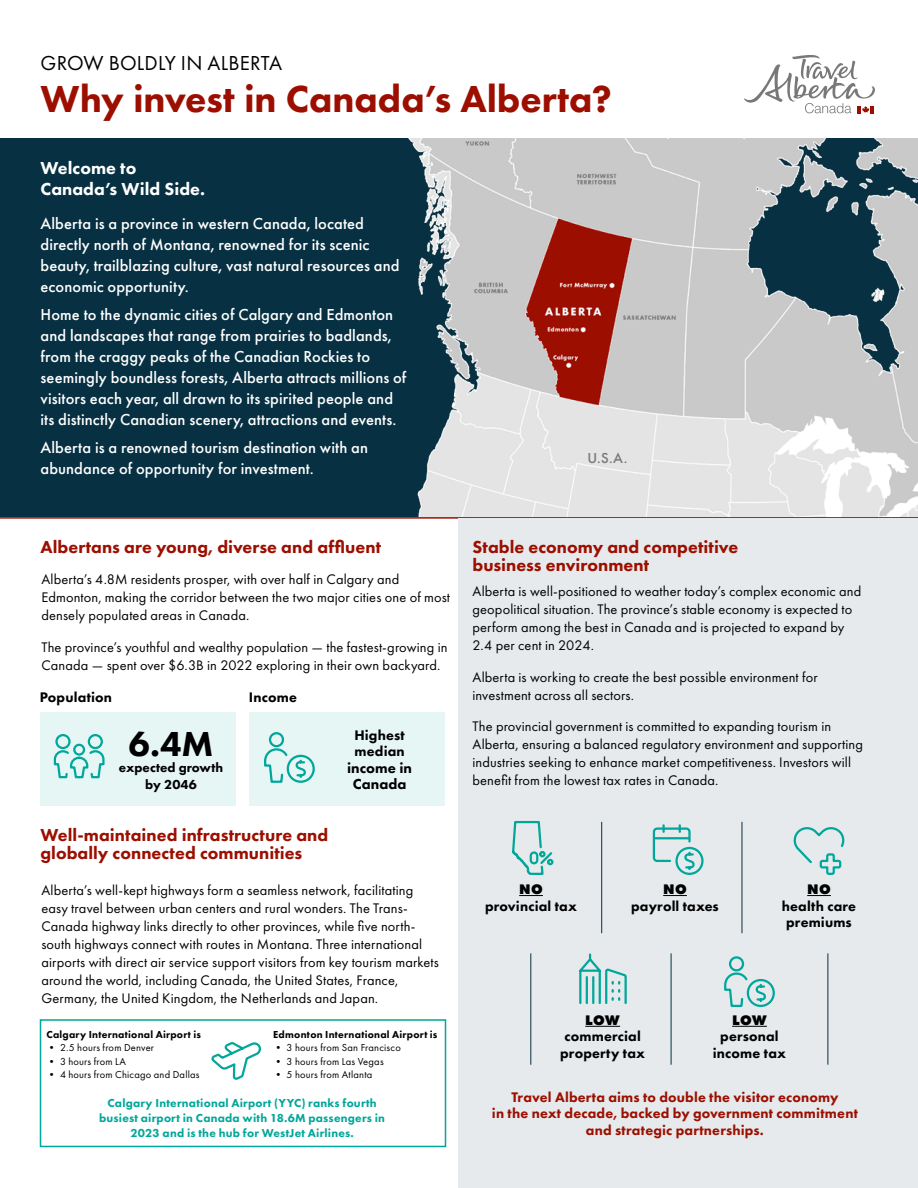
<style>
.page{position:relative;width:918px;height:1188px;background:#fff}
.page>*{position:absolute;margin:0;border:0;box-sizing:border-box;transform-origin:0 0}
.t1{font:800 39px "Futura PT";color:#9c0f00}
.t2{font:800 36px "Futura PT";color:#000}
.t3{font:21px "Futura PT";letter-spacing:.01em;color:#000}
.t4{font:800 18px/18px "Futura PT";letter-spacing:.005em;color:#9c0f00}
.t5{font:800 18px/21px "Futura PT";color:#fff}
.t6{font:500 16.5px/21px "Futura PT";letter-spacing:.005em;color:#fff}
.t7{font:800 15px/16.5px "Futura PT";color:#000;text-align:center}
.t8{font:500 15px "Futura PT";color:#787878}
.t9{font:14.4px/18px "Futura PT";letter-spacing:.01em;color:#000}
.t10{font:800 14.4px/16.5px "Futura PT";letter-spacing:.01em;color:#9c0f00;text-align:center}
.t11{font:800 14.4px/16.5px "Futura PT";letter-spacing:.01em;color:#000}
.t12{font:800 14.4px "Futura PT";letter-spacing:.025em;color:#000}
.t13{font:800 13.5px/16.5px "Futura PT";color:#000;text-align:center}
.t14{font:800 12px/15px "Futura PT";letter-spacing:.02em;color:#00a79a;text-align:center}
.t15{font:10.5px "Futura PT";letter-spacing:.02em;color:#000}
.t16{font:800 10.5px "Futura PT";letter-spacing:.02em;color:#000}
.s1{font-weight:800}
</style>
<div class="page">
<div style="left:0;top:138px;width:918px;height:379px;background:#073142"></div>
<img style="left:408px;top:138px;width:510px;height:379px">
<hr style="left:0;top:517px;width:918px;height:2px;background:#9c0f00">
<div style="left:458px;top:519px;width:460px;height:669px;background:#e6eaec"></div>
<div style="left:40px;top:712px;width:196px;height:94px;background:#e6f6f5"></div>
<div style="left:249px;top:712px;width:196px;height:94px;background:#e6f6f5"></div>
<div style="left:40px;top:1019px;width:406px;height:128px;border:2px solid #00a79a"></div>
<svg style="left:652px;top:825px;width:52px;height:50px"></svg>
<svg style="left:579px;top:953px;width:48px;height:51px"></svg>
<svg style="left:724px;top:956px;width:51px;height:52px"></svg>
<svg style="left:793px;top:827px;width:52px;height:48px"></svg>
<svg style="left:512px;top:820px;width:42px;height:55px"></svg>
<svg style="left:519px;top:895px;width:24px;height:1px"></svg>
<svg style="left:663px;top:895px;width:24px;height:1px"></svg>
<svg style="left:807px;top:895px;width:24px;height:1px"></svg>
<hr style="left:585px;top:1026px;width:35px;height:1px;background:#000">
<hr style="left:732px;top:1026px;width:35px;height:1px;background:#000">
<svg style="left:744px;top:55px;width:131px;height:58px"></svg>
<svg style="left:212px;top:1042px;width:49px;height:106px"></svg>
<hr style="left:671px;top:953px;width:1px;height:112px;background:#073142">
<hr style="left:742px;top:822px;width:1px;height:111px;background:#073142">
<hr style="left:530px;top:953px;width:1px;height:112px;background:#073142">
<hr style="left:601px;top:822px;width:1px;height:111px;background:#073142">
<hr style="left:828px;top:953px;width:1px;height:112px;background:#073142">
<svg style="left:53px;top:734px;width:52px;height:45px"></svg>
<svg style="left:264px;top:732px;width:51px;height:51px"></svg>
<h3 class="t3" style="left:41px;top:51px;width:243px">GROW BOLDLY IN ALBERTA</h3>
<h1 class="t1" style="left:40px;top:75px;width:573px">Why invest in Canada’s Alberta?</h1>
<p class="t5" style="left:40px;top:157px;width:166px">Welcome to<br>Canada’s Wild Side.</p>
<p class="t6" style="left:40px;top:213px;width:361px">Alberta is a province in western Canada, located directly north of Montana, renowned for its scenic beauty, trailblazing culture, vast natural resources and economic opportunity.</p>
<p class="t6" style="left:40px;top:304px;width:367px">Home to the dynamic cities of Calgary and Edmonton and landscapes that range from prairies to badlands, from the craggy peaks of the Canadian Rockies to seemingly boundless forests, Alberta attracts millions of visitors each year, all drawn to its spirited people and its distinctly Canadian scenery, attractions and events.</p>
<p class="t6" style="left:40px;top:437px;width:329px">Alberta is a renowned tourism destination with an abundance of opportunity for investment.</p>
<p class="t8" style="left:588px;top:449px;width:41px">U.S.A.</p>
<p class="t4" style="left:40px;top:538px;width:342px">Albertans are young, diverse and affluent</p>
<p class="t9" style="left:41px;top:570px;width:410px">Alberta’s 4.8M residents prosper, with over half in Calgary and<br>Edmonton, making the corridor between the two major cities one of most densely populated areas in Canada.</p>
<p class="t9" style="left:41px;top:638px;width:408px">The province’s youthful and wealthy population — the fastest-growing in<br>Canada — spent over $6.3B in 2022 exploring in their own backyard.</p>
<p class="t11" style="left:40px;top:689px;width:74px">Population</p>
<p class="t11" style="left:249px;top:689px;width:50px">Income</p>
<h2 class="t2" style="left:128px;top:721px;width:87px">6.4M</h2>
<p class="t13" style="left:119px;top:759px;width:106px">expected growth by 2046</p>
<p class="t4" style="left:40px;top:826px;width:289px">Well-maintained infrastructure and globally connected communities</p>
<p class="t11" style="left:354px;top:726px;width:52px">Highest median</p>
<p class="t7" style="left:347px;top:759px;width:66px">income in<br>Canada</p>
<p class="t9" style="left:41px;top:882px;width:399px">Alberta’s well-kept highways form a seamless network, facilitating easy travel between urban centers and rural wonders. The Trans-Canada highway links directly to other provinces, while five north&shy;south highways connect with routes in Montana. Three international airports with direct air service support visitors from key tourism markets around the world, including Canada, the United States, France, Germany, the United Kingdom, the Netherlands and Japan.</p>
<p class="t16" style="left:47px;top:1027px;width:156px">Calgary International Airport is</p>
<p class="t15" style="left:47px;top:1041px;width:109px"><span class="s1">•</span> 2.5 hours from Denver</p>
<p class="t15" style="left:47px;top:1055px;width:81px"><span class="s1">•</span> 3 hours from LA</p>
<p class="t15" style="left:47px;top:1068px;width:155px"><span class="s1">•</span> 4 hours from Chicago and Dallas</p>
<p class="t16" style="left:273px;top:1027px;width:166px">Edmonton International Airport is</p>
<p class="t15" style="left:273px;top:1041px;width:129px"><span class="s1">•</span> 3 hours from San Francisco</p>
<p class="t15" style="left:273px;top:1055px;width:112px"><span class="s1">•</span> 3 hours from Las Vegas</p>
<p class="t15" style="left:273px;top:1068px;width:101px"><span class="s1">•</span> 5 hours from Atlanta</p>
<p class="t14" style="left:99px;top:1095px;width:287px">Calgary International Airport (YYC) ranks fourth busiest airport in Canada with 18.6M passengers in<br>2023 and is the hub for WestJet Airlines.</p>
<p class="t4" style="left:472px;top:538px;width:267px">Stable economy and competitive business environment</p>
<p class="t9" style="left:472px;top:582px;width:390px">Alberta is well-positioned to weather today’s complex economic and geopolitical situation. The province’s stable economy is expected to perform among the best in Canada and is projected to expand by 2.4 per cent in 2024.</p>
<p class="t9" style="left:472px;top:668px;width:347px">Alberta is working to create the best possible environment for investment across all sectors.</p>
<p class="t9" style="left:472px;top:717px;width:392px">The provincial government is committed to expanding tourism in Alberta, ensuring a balanced regulatory environment and supporting industries seeking to enhance market competitiveness. Investors will benefit from the lowest tax rates in Canada.</p>
<p class="t12" style="left:519px;top:880px;width:25px">NO</p>
<p class="t11" style="left:485px;top:897px;width:93px">provincial tax</p>
<p class="t12" style="left:663px;top:880px;width:25px">NO</p>
<p class="t11" style="left:631px;top:897px;width:89px">payroll taxes</p>
<p class="t12" style="left:807px;top:880px;width:25px">NO</p>
<p class="t11" style="left:782px;top:897px;width:76px">health care premiums</p>
<p class="t12" style="left:585px;top:1011px;width:36px">LOW</p>
<p class="t11" style="left:560px;top:1028px;width:86px">commercial property tax</p>
<p class="t12" style="left:732px;top:1011px;width:36px">LOW</p>
<p class="t11" style="left:713px;top:1028px;width:75px;text-align:center">personal income tax</p>
<p class="t10" style="left:492px;top:1088px;width:368px">Travel Alberta aims to double the visitor economy<br>in the next decade, backed by government commitment and strategic partnerships.</p>
</div>
